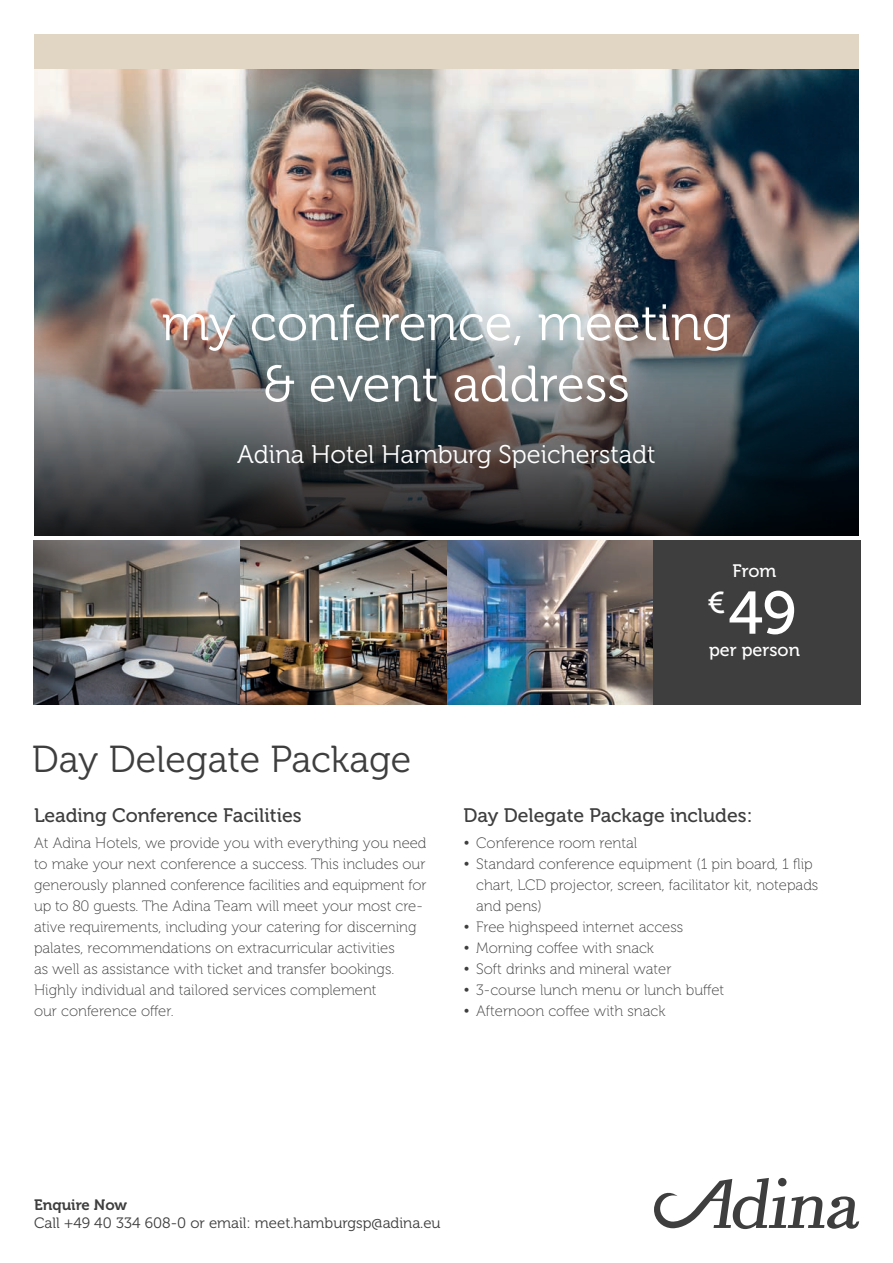
<style>
.page{position:relative;width:893px;height:1263px;background:#fff}
.page>*{position:absolute;margin:0;border:0;box-sizing:border-box;transform-origin:0 0}
.t1{font:60px "Museo 500";color:#fff}
.t2{font:51px/61.2px "Museo 300";color:#fff;text-align:center}
.t3{font:37.5px "Museo 300";color:#3e3e3f}
.t4{font:30px "Museo 500";color:#fff}
.t5{font:25.5px "Museo 300";color:#fff}
.t6{font:19.5px "Museo 500";color:#3e3e3f}
.t7{font:18px "Museo 500";color:#fff}
.t8{font:15px/21px "Museo 100";color:#3e3e3f}
.t9{font:15px "Museo 300";color:#3e3e3f}
.t10{font:15px "Museo 700";color:#3e3e3f}
</style>
<div class="page">
<img style="left:34px;top:68px;width:825px;height:242px">
<svg style="left:34px;top:310px;width:825px;height:226px;background:#4f5356"></svg>
<img style="left:34px;top:540px;width:619px;height:165px">
<div style="left:34px;top:34px;width:825px;height:34px;background:#e1d5c3"></div>
<div style="left:653px;top:540px;width:207px;height:165px;background:#3e3e3f"></div>
<svg style="left:654px;top:1178px;width:205px;height:51px"></svg>
<h2 class="t2" style="left:162px;top:293px;width:571px">my conference, meeting &amp; event address</h2>
<h3 class="t5" style="left:237px;top:441px;width:420px">Adina Hotel Hamburg Speicherstadt</h3>
<h3 class="t3" style="left:32px;top:739px;width:381px">Day Delegate Package</h3>
<p class="t7" style="left:733px;top:561px;width:45px">From</p>
<h1 class="t1" style="left:728px;top:580px;width:69px">49</h1>
<h3 class="t4" style="left:707px;top:587px;width:20px">€</h3>
<p class="t7" style="left:709px;top:640px;width:92px">per person</p>
<h3 class="t6" style="left:34px;top:805px;width:269px">Leading Conference Facilities</h3>
<p class="t8" style="left:34px;top:832px;width:394px">At Adina Hotels, we provide you with everything you need to make your next conference a success. This includes our generously planned conference facilities and equipment for up to 80 guests. The Adina Team will meet your most cre&shy;ative requirements, including your catering for discerning palates, recommendations on extracurricular activities<br>as well as assistance with ticket and transfer bookings.<br>Highly individual and tailored services complement<br>our conference offer.</p>
<h3 class="t6" style="left:463px;top:805px;width:290px">Day Delegate Package includes:</h3>
<p class="t8" style="left:463px;top:832px;width:175px">• Conference room rental</p>
<p class="t8" style="left:476px;top:853px;width:344px;text-indent:-13px">• Standard conference equipment (1 pin board, 1 flip chart, LCD projector, screen, facilitator kit, notepads and pens)</p>
<p class="t8" style="left:463px;top:916px;width:221px">• Free highspeed internet access</p>
<p class="t8" style="left:463px;top:937px;width:192px">• Morning coffee with snack</p>
<p class="t8" style="left:463px;top:958px;width:209px">• Soft drinks and mineral water</p>
<p class="t8" style="left:463px;top:979px;width:262px">• 3-course lunch menu or lunch buffet</p>
<p class="t8" style="left:463px;top:1000px;width:203px">• Afternoon coffee with snack</p>
<p class="t10" style="left:34px;top:1196px;width:95px">Enquire Now</p>
<p class="t9" style="left:34px;top:1215px;width:408px">Call +49 40 334 608-0 or email: meet.hamburgsp@adina.eu</p>
</div>
